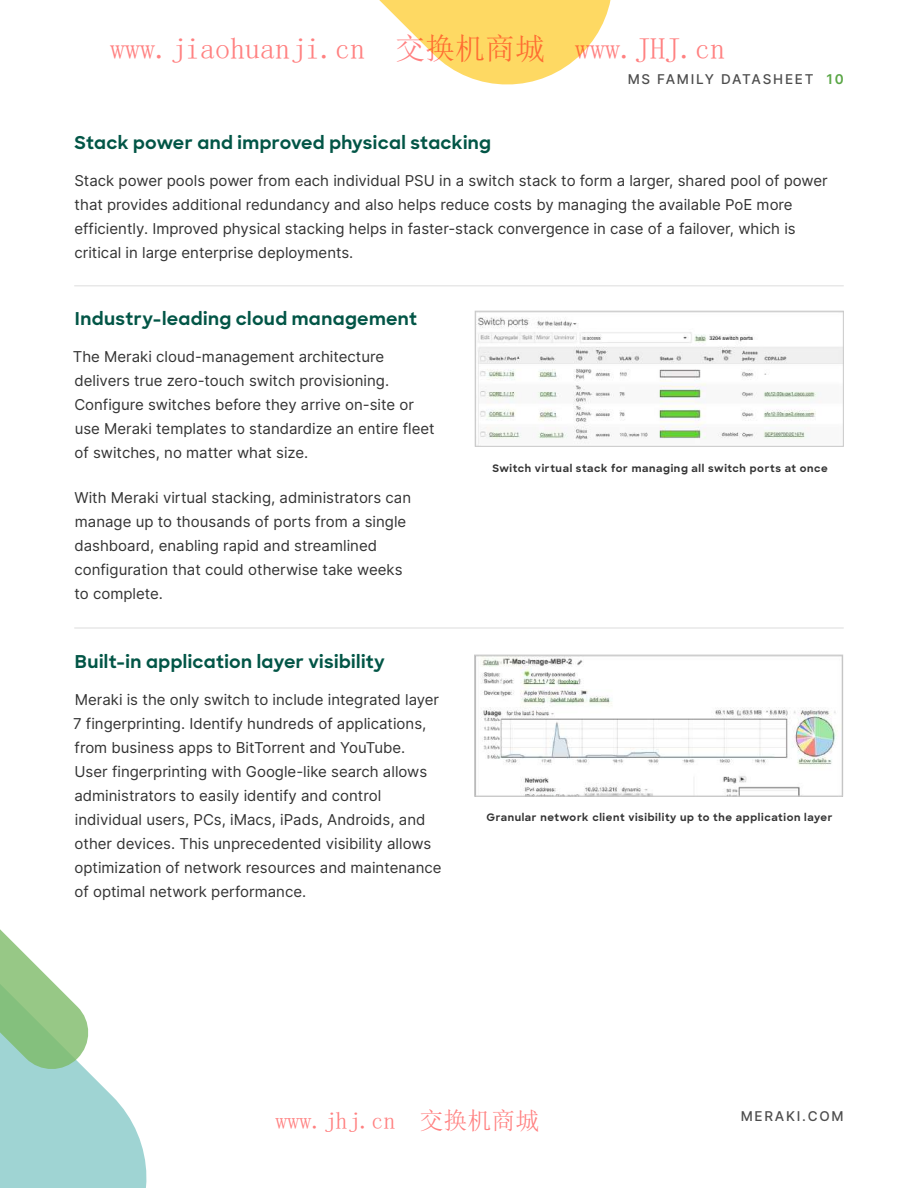
<style>
.page{position:relative;width:918px;height:1188px;background:#fff}
.page>*{position:absolute;margin:0;border:0;box-sizing:border-box;transform-origin:0 0}
.t1{font:30px "Sim Sun";color:rgb(255 0 0/.5)}
.t2{font:24px "Sim Sun";color:rgb(255 0 0/.5)}
.t3{font:700 18px "Sharp Sans";letter-spacing:.02em;color:#025546}
.t4{font:15px/24px "Inter";color:#333}
.t5{font:500 13.5px "Inter";letter-spacing:.13em;color:#4d4d4d}
.t6{font:700 10.5px "Sharp Sans";letter-spacing:.06em;color:#333}
.s1{font-weight:600;color:#5aa646}
</style>
<div class="page">
<svg style="left:0;top:1073px;width:147px;height:115px;background:#aad9d8"></svg>
<svg style="left:0;top:929px;width:89px;height:144px"></svg>
<svg style="left:379px;top:0;width:232px;height:85px;fill:#fed963"></svg>
<hr style="left:74px;top:285px;width:770px;height:1px;background:#e8e8e8">
<hr style="left:74px;top:627px;width:770px;height:2px;background:#e8e8e8">
<img style="left:477px;top:317px;width:365px;height:127px">
<div style="left:475px;top:311px;width:369px;height:135px;border:1px solid #c9c9c9"></div>
<img style="left:481px;top:657px;width:356px;height:137px">
<div style="left:474px;top:655px;width:369px;height:141px;border:1px solid #c9c9c9"></div>
<h1 class="t1" style="left:110px;top:34px;width:616px">www.jiaohuanji.cn 交换机商城 www.JHJ.cn</h1>
<p class="t5" style="left:628px;top:70px;width:218px">MS FAMILY DATASHEET <span class="s1">10</span></p>
<p class="t3" style="left:75px;top:129px;width:418px">Stack power and improved physical stacking</p>
<p class="t4" style="left:74px;top:168px;width:755px">Stack power pools power from each individual PSU in a switch stack to form a larger, shared pool of power that provides additional redundancy and also helps reduce costs by managing the available PoE more efficiently. Improved physical stacking helps in faster-stack convergence in case of a failover, which is critical in large enterprise deployments.</p>
<p class="t3" style="left:75px;top:305px;width:343px">Industry-leading cloud management</p>
<p class="t4" style="left:73px;top:345px;width:364px">The Meraki cloud-management architecture delivers true zero-touch switch provisioning.<br>Configure switches before they arrive on-site or use Meraki templates to standardize an entire fleet of switches, no matter what size.</p>
<p class="t4" style="left:74px;top:485px;width:338px">With Meraki virtual stacking, administrators can manage up to thousands of ports from a single dashboard, enabling rapid and streamlined configuration that could otherwise take weeks to complete.</p>
<p class="t3" style="left:75px;top:648px;width:311px">Built-in application layer visibility</p>
<p class="t4" style="left:73px;top:688px;width:370px">Meraki is the only switch to include integrated layer 7 fingerprinting. Identify hundreds of applications, from business apps to BitTorrent and YouTube.<br>User fingerprinting with Google-like search allows administrators to easily identify and control individual users, PCs, iMacs, iPads, Androids, and other devices. This unprecedented visibility allows optimization of network resources and maintenance of optimal network performance.</p>
<p class="t6" style="left:492px;top:461px;width:337px">Switch virtual stack for managing all switch ports at once</p>
<p class="t6" style="left:486px;top:809px;width:348px">Granular network client visibility up to the application layer</p>
<h2 class="t2" style="left:275px;top:1108px;width:265px">www.jhj.cn 交换机商城</h2>
<p class="t5" style="left:741px;top:1106px;width:105px">MERAKI.COM</p>
</div>
